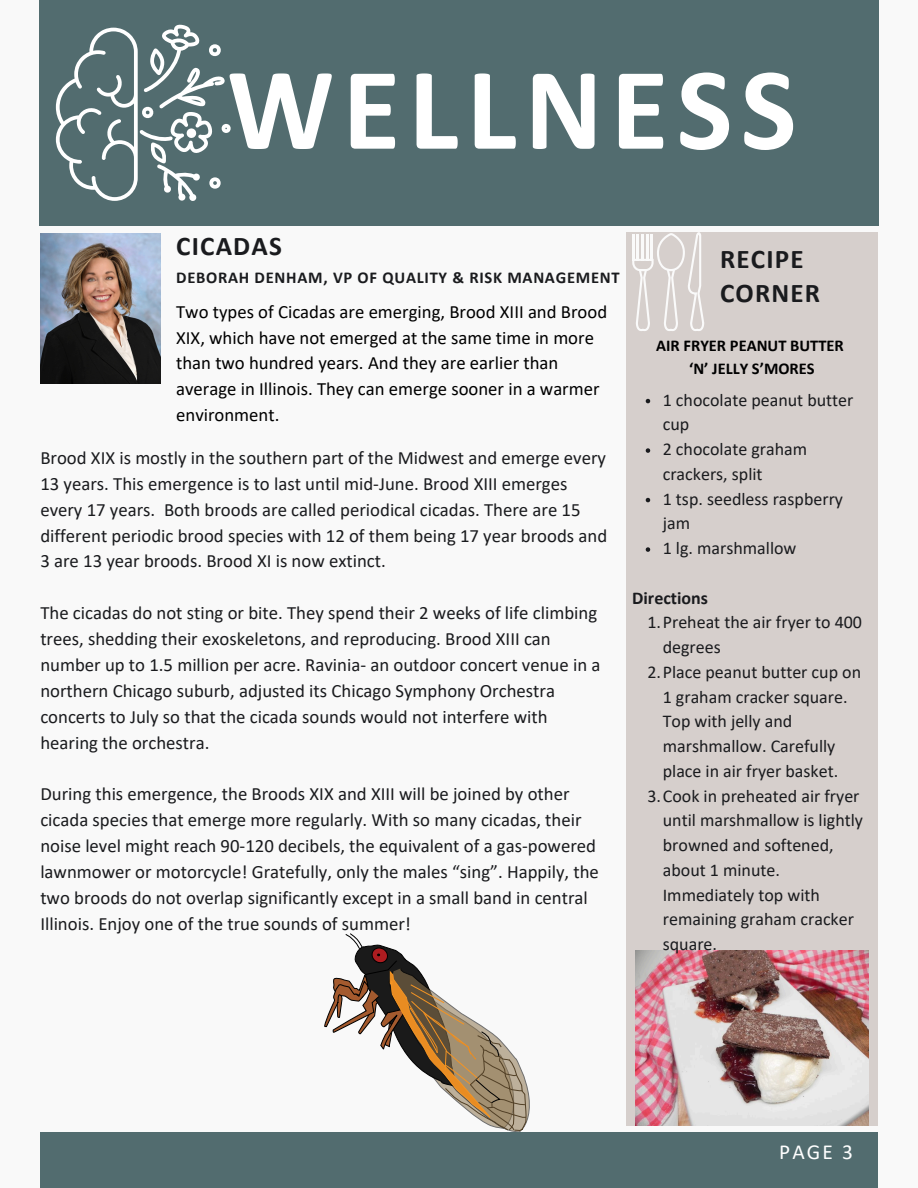
<style>
.page{position:relative;width:918px;height:1188px;background:#f9f9f9}
.page>*{position:absolute;margin:0;border:0;box-sizing:border-box;transform-origin:0 0}
.t1{font:700 118.5px "Calibri";letter-spacing:.07em;color:#fff}
.t2{font:700 27px/33.8px "Calibri";letter-spacing:.045em;color:#1a1b1e}
.t3{font:21.45px "Calibri";color:#fff}
.t4{font:18.75px/25.8px "Calibri";color:#1a1b1e}
.t5{font:18.75px/25.8px "Calibri";color:#000}
.t6{font:18px/24.8px "Calibri";color:#1a1b1e}
.t7{font:700 18px "Calibri";color:#1a1b1e}
.t8{font:700 16.5px "Calibri";letter-spacing:.045em;color:#1a1b1e}
.t9{font:700 16.5px "Calibri";color:#000}
</style>
<div class="page">
<div style="left:40px;top:1132px;width:838px;height:56px;background:#526c6f"></div>
<div style="left:39px;top:0;width:839px;height:225px;background:#526c6f"></div>
<img style="left:40px;top:234px;width:121px;height:150px">
<div style="left:626px;top:232px;width:252px;height:894px;background:#d6cfcc"></div>
<svg style="left:632px;top:232px;width:72px;height:99px"></svg>
<svg style="left:56px;top:24px;width:175px;height:177px"></svg>
<svg style="left:324px;top:933px;width:206px;height:199px"></svg>
<img style="left:636px;top:951px;width:233px;height:174px">
<svg style="left:646px;top:399px;width:4px;height:4px"></svg>
<svg style="left:646px;top:448px;width:4px;height:5px"></svg>
<svg style="left:646px;top:498px;width:4px;height:4px"></svg>
<svg style="left:646px;top:547px;width:4px;height:5px"></svg>
<p class="t1" style="left:227px;top:60px;width:571px">WELLNESS</p>
<h1 class="t2" style="left:176px;top:231px;width:107px">CICADAS</h1>
<p class="t8" style="left:176px;top:271px;width:445px">DEBORAH DENHAM, VP OF QUALITY &amp; RISK MANAGEMENT</p>
<h5 class="t5" style="left:176px;top:300px;width:433px">Two types of Cicadas are emerging, Brood XIII and Brood XIX, which have not emerged at the same time in more than two hundred years. And they are earlier than average in Illinois. They can emerge sooner in a warmer environment.</h5>
<p class="t4" style="left:40px;top:446px;width:568px">Brood XIX is mostly in the southern part of the Midwest and emerge every 13 years. This emergence is to last until mid-June. Brood XIII emerges every 17 years. Both broods are called periodical cicadas. There are 15 different periodic brood species with 12 of them being 17 year broods and 3 are 13 year broods. Brood XI is now extinct.</p>
<p class="t4" style="left:40px;top:602px;width:562px">The cicadas do not sting or bite. They spend their 2 weeks of life climbing trees, shedding their exoskeletons, and reproducing. Brood XIII can number up to 1.5 million per acre. Ravinia- an outdoor concert venue in a northern Chicago suburb, adjusted its Chicago Symphony Orchestra concerts to July so that the cicada sounds would not interfere with hearing the orchestra.</p>
<p class="t4" style="left:40px;top:783px;width:560px">During this emergence, the Broods XIX and XIII will be joined by other cicada species that emerge more regularly. With so many cicadas, their noise level might reach 90-120 decibels, the equivalent of a gas-powered lawnmower or motorcycle! Gratefully, only the males “sing”. Happily, the two broods do not overlap significantly except in a small band in central Illinois. Enjoy one of the true sounds of summer!</p>
<h4 class="t2" style="left:720px;top:245px;width:102px">RECIPE<br>CORNER</h4>
<h5 class="t9" style="left:656px;top:339px;width:189px">AIR FRYER PEANUT BUTTER</h5>
<h5 class="t9" style="left:689px;top:361px;width:127px">‘N’ JELLY S’MORES</h5>
<p class="t6" style="left:663px;top:389px;width:192px">1 chocolate peanut butter cup</p>
<p class="t6" style="left:663px;top:438px;width:146px">2 chocolate graham crackers, split</p>
<p class="t6" style="left:663px;top:488px;width:182px">1 tsp. seedless raspberry jam</p>
<p class="t6" style="left:663px;top:537px;width:135px">1 lg. marshmallow</p>
<p class="t7" style="left:632px;top:590px;width:77px">Directions</p>
<p class="t6" style="left:663px;top:611px;width:201px;text-indent:-15px">1.Preheat the air fryer to 400 degrees</p>
<p class="t6" style="left:663px;top:661px;width:200px;text-indent:-15px">2.Place peanut butter cup on<br>1 graham cracker square.<br>Top with jelly and marshmallow. Carefully place in air fryer basket.</p>
<h2 class="t6" style="left:663px;top:785px;width:202px;text-indent:-15px">3.Cook in preheated air fryer until marshmallow is lightly browned and softened, about 1 minute.<br>Immediately top with remaining graham cracker square.</h2>
<p class="t3" style="left:779px;top:1143px;width:75px">PAGE 3</p>
</div>
